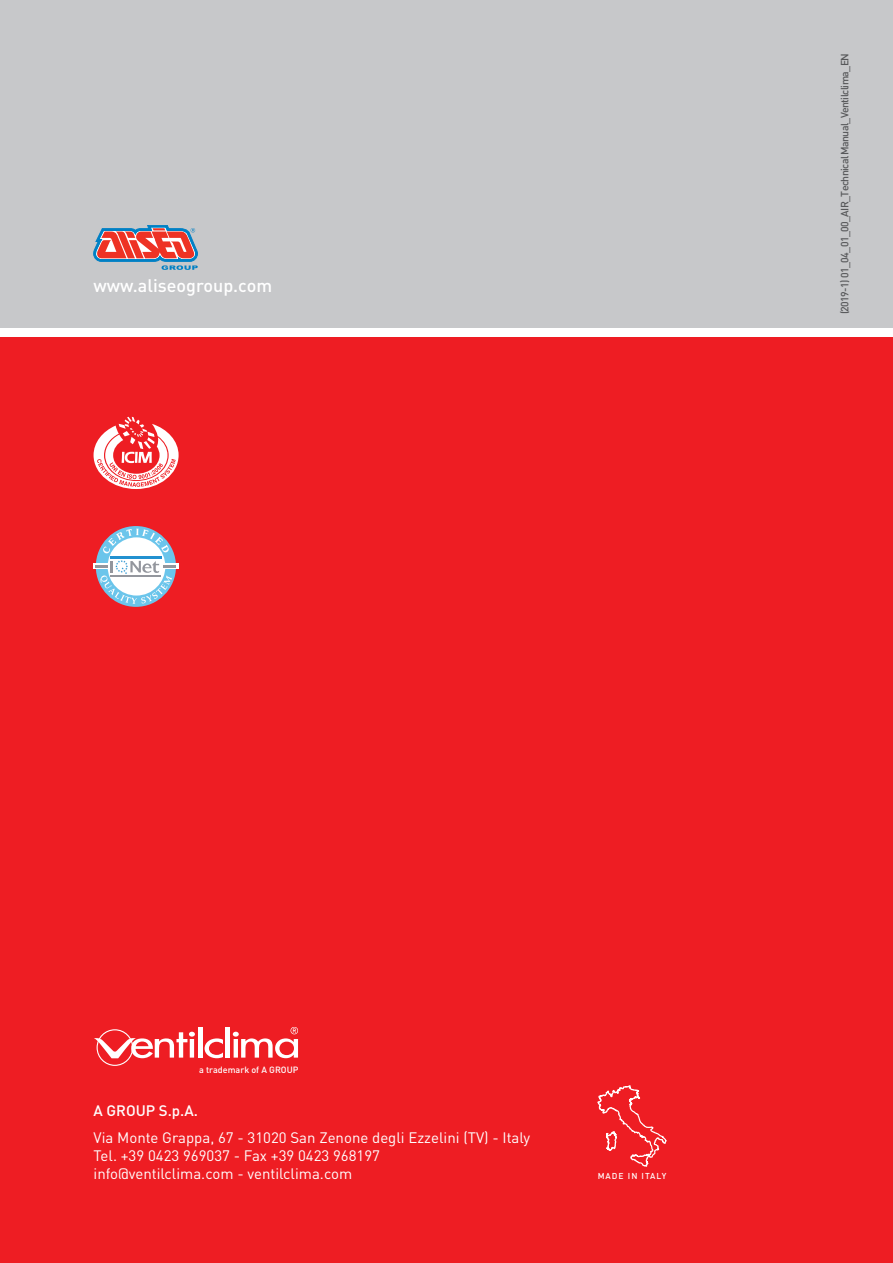
<style>
.page{position:relative;width:893px;height:1263px;background:#fff}
.page>*{position:absolute;margin:0;border:0;box-sizing:border-box;transform-origin:0 0}
.t1{font:500 18px "DIN Pro";color:#fff}
.t2{font:15px "DIN Pro";color:#fff}
.t3{font:500 15px "DIN Pro";color:#fff}
.t4{font:500 10.5px "DIN Pro";letter-spacing:-.06em;color:#57585a}
.t5{font:500 9px "DIN Pro";color:#fff}
.t6{font:500 8.55px "DIN Pro";letter-spacing:.12em;color:#fff}
</style>
<div class="page">
<div style="left:0;top:312px;width:893px;height:951px;background:#ee1d23"></div>
<div style="left:0;top:0;width:893px;height:333px;background:#c7c8ca"></div>
<div style="left:0;top:328px;width:893px;height:9px;background:#fff"></div>
<svg style="left:94px;top:225px;width:104px;height:45px"></svg>
<svg style="left:597px;top:1085px;width:70px;height:82px"></svg>
<svg style="left:94px;top:564px;width:85px;height:5px"></svg>
<svg style="left:96px;top:526px;width:80px;height:81px"></svg>
<svg style="left:94px;top:417px;width:85px;height:72px"></svg>
<div style="left:97px;top:1029px;width:36px;height:37px;border:1px solid #fff;border-radius:50%"></div>
<hr style="left:198px;top:1027px;width:4px;height:30px;background:#fff">
<hr style="left:226px;top:1027px;width:4px;height:30px;background:#fff">
<svg style="left:94px;top:1032px;width:129px;height:34px"></svg>
<svg style="left:233px;top:1027px;width:65px;height:32px"></svg>
<p class="t1" style="left:94px;top:273px;width:180px">www.aliseogroup.com</p>
<p class="t4" style="left:837px;top:314px;width:263px;rotate:-90deg">(2019-1) 01_04_01_00_AIR_Technical Manual_Ventilclima_EN</p>
<p class="t5" style="left:199px;top:1063px;width:101px">a trademark of A GROUP</p>
<p class="t3" style="left:94px;top:1100px;width:106px">A GROUP S.p.A.</p>
<p class="t2" style="left:94px;top:1127px;width:438px">Via Monte Grappa, 67 - 31020 San Zenone degli Ezzelini (TV) - Italy</p>
<p class="t2" style="left:94px;top:1145px;width:288px">Tel. +39 0423 969037 - Fax +39 0423 968197</p>
<p class="t2" style="left:94px;top:1163px;width:260px">info@ventilclima.com - ventilclima.com</p>
<p class="t6" style="left:598px;top:1170px;width:70px">MADE IN ITALY</p>
</div>
